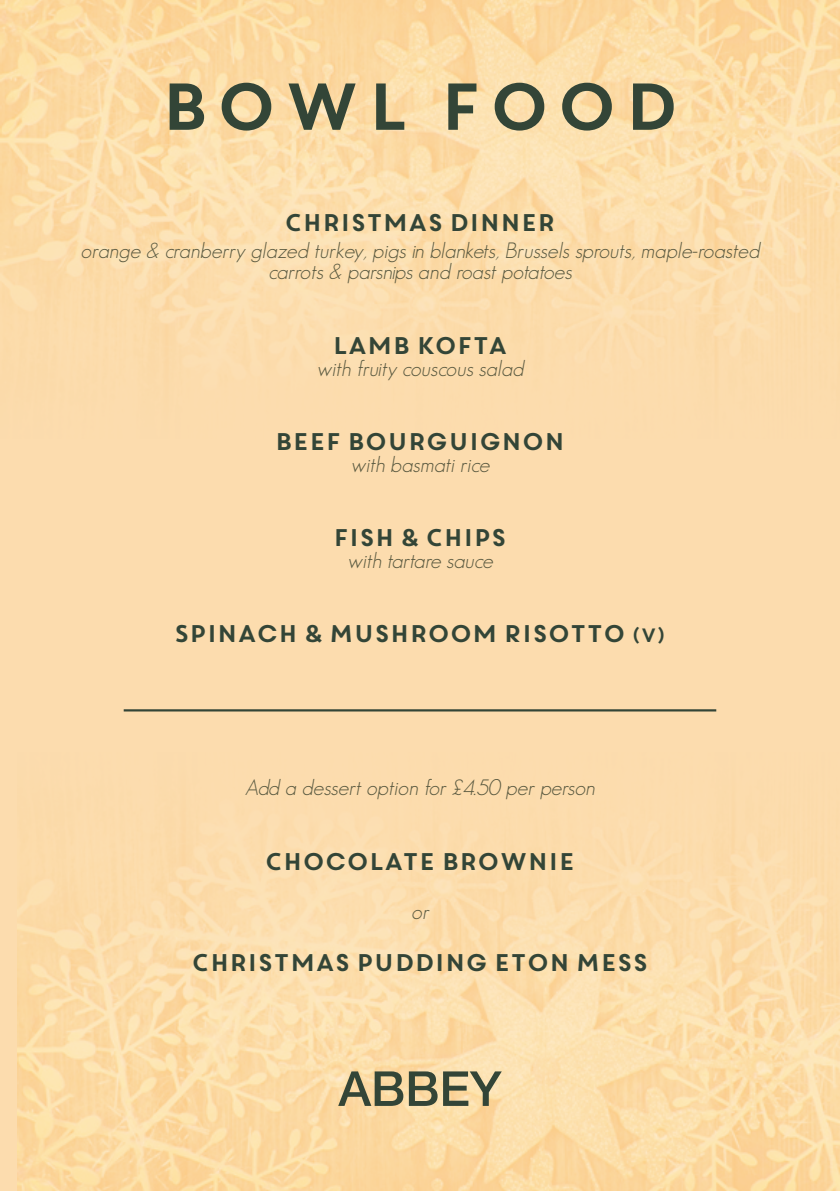
<style>
.page{position:relative;width:840px;height:1191px;background:#fff}
.page>*{position:absolute;margin:0;border:0;box-sizing:border-box;transform-origin:0 0}
.t1{font:66.2px "Core Circus";color:#334537}
.t2{font:24.2px "Core Circus";letter-spacing:-.1em;color:#334537}
.t3{font:italic 300 21.8px/21.8px "Geosans";color:#58583f;text-align:center}
.s1{font-size:19.4px}
</style>
<div class="page">
<div style="left:0;top:0;width:839px;height:1191px;background:#fcdcae"></div>
<img style="left:17px;top:834px;width:822px;height:357px">
<img style="left:0;top:0;width:839px;height:363px">
<hr style="left:124px;top:709px;width:591px;height:2px;background:#334537">
<svg style="left:338px;top:1071px;width:99px;height:35px"></svg>
<svg style="left:443px;top:1071px;width:58px;height:35px"></svg>
<h1 class="t1" style="left:157px;top:62px;width:526px">BOWL FOOD</h1>
<p class="t2" style="left:283px;top:206px;width:274px">CHRISTMAS DINNER</p>
<p class="t3" style="left:80px;top:239px;width:684px">orange &amp; cranberry glazed turkey,pigsin blankets,Brusselssprouts,maple-roasted carrots&amp; parsnipsand roastpotatoes</p>
<p class="t2" style="left:331px;top:329px;width:179px">LAMB KOFTA</p>
<p class="t3" style="left:316px;top:357px;width:212px">with fruity couscoussalad</p>
<p class="t2" style="left:274px;top:425px;width:294px">BEEF BOURGUIGNON</p>
<p class="t3" style="left:350px;top:453px;width:145px">with basmatirice</p>
<p class="t2" style="left:332px;top:521px;width:177px">FISH &amp; CHIPS</p>
<p class="t3" style="left:347px;top:549px;width:151px">with tartare sauce</p>
<p class="t2" style="left:173px;top:617px;width:495px">SPINACH &amp; MUSHROOM RISOTTO <span class="s1">(V)</span></p>
<p class="t3" style="left:245px;top:777px;width:355px">Add a dessertoption for£4.50 perperson</p>
<p class="t2" style="left:264px;top:845px;width:314px">CHOCOLATE BROWNIE</p>
<p class="t3" style="left:411px;top:900px;width:23px">or</p>
<p class="t2" style="left:190px;top:946px;width:460px">CHRISTMAS PUDDING ETON MESS</p>
</div>
